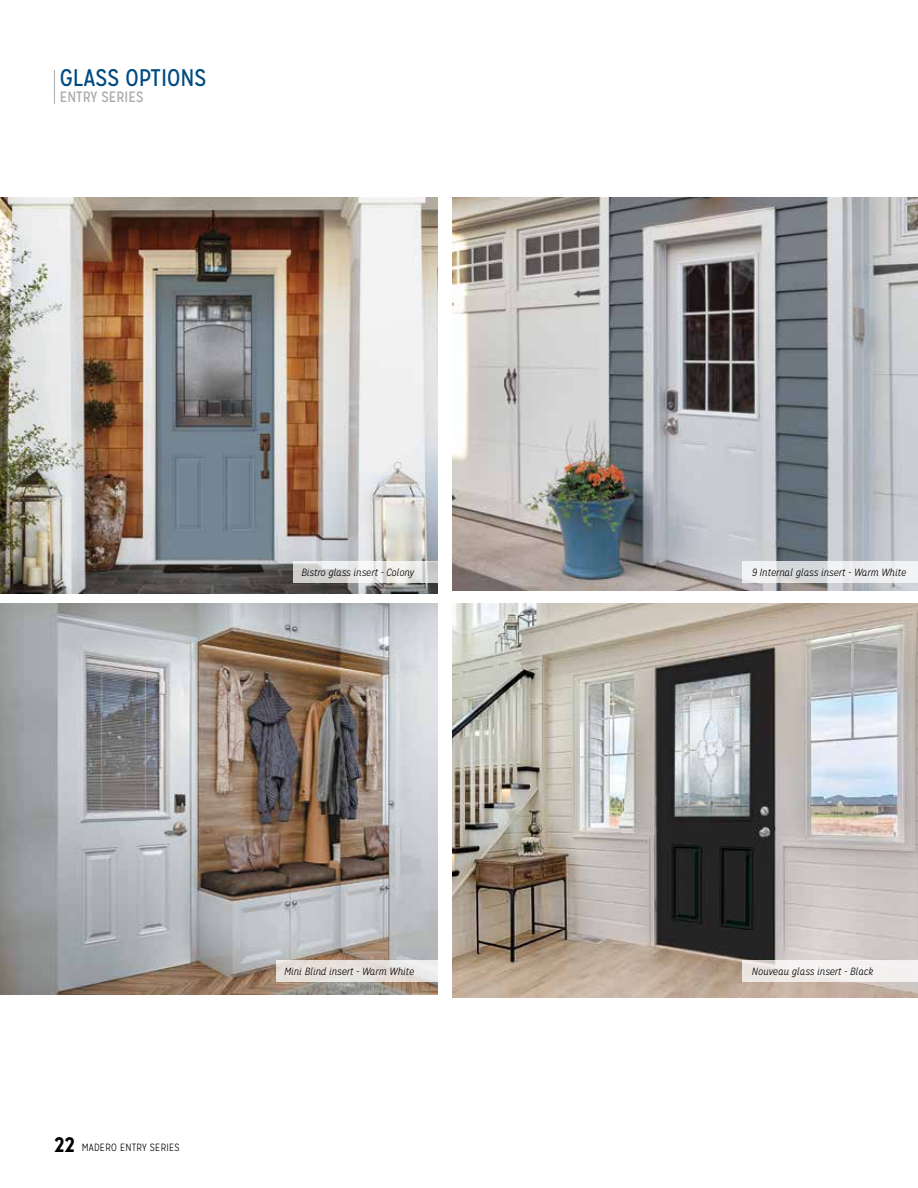
<style>
.page{position:relative;width:918px;height:1188px;background:#fff}
.page>*{position:absolute;margin:0;border:0;box-sizing:border-box;transform-origin:0 0}
.t1{font:24px "Mission Gothic";color:#004a80}
.t2{font:15px "Mission Gothic";color:#a7a9ac}
.t3{font:italic 300 10.5px "Mission Gothic";color:#000}
.t4{font:300 10.5px "Mission Gothic";letter-spacing:.02em;color:#000}
.s1{font-weight:700;font-size:21px}
</style>
<div class="page">
<hr style="left:54px;top:70px;width:1px;height:34px;background:#a7a9ac">
<img style="left:0;top:604px;width:438px;height:390px">
<img style="left:452px;top:197px;width:465px;height:393px">
<img style="left:452px;top:604px;width:465px;height:393px">
<img style="left:0;top:197px;width:438px;height:397px">
<svg style="left:294px;top:562px;width:144px;height:21px"></svg>
<div style="left:742px;top:961px;width:176px;height:21px;background:linear-gradient(to right,#eee9e5,#f5f4f4)"></div>
<svg style="left:276px;top:961px;width:162px;height:21px;background:#e7e2de"></svg>
<svg style="left:742px;top:562px;width:176px;height:21px;fill:#eeeff0"></svg>
<h1 class="t1" style="left:60px;top:63px;width:148px">GLASS OPTIONS</h1>
<h2 class="t2" style="left:60px;top:88px;width:85px">ENTRY SERIES</h2>
<p class="t3" style="left:301px;top:566px;width:114px">Bistro glass insert - Colony</p>
<p class="t3" style="left:752px;top:566px;width:156px">9 Internal glass insert - Warm White</p>
<p class="t4" style="left:54px;top:1141px;width:127px"><span class="s1">22</span> MADERO ENTRY SERIES</p>
<p class="t3" style="left:284px;top:966px;width:132px">Mini Blind insert - Warm White</p>
<p class="t3" style="left:752px;top:965px;width:123px">Nouveau glass insert - Black</p>
</div>
